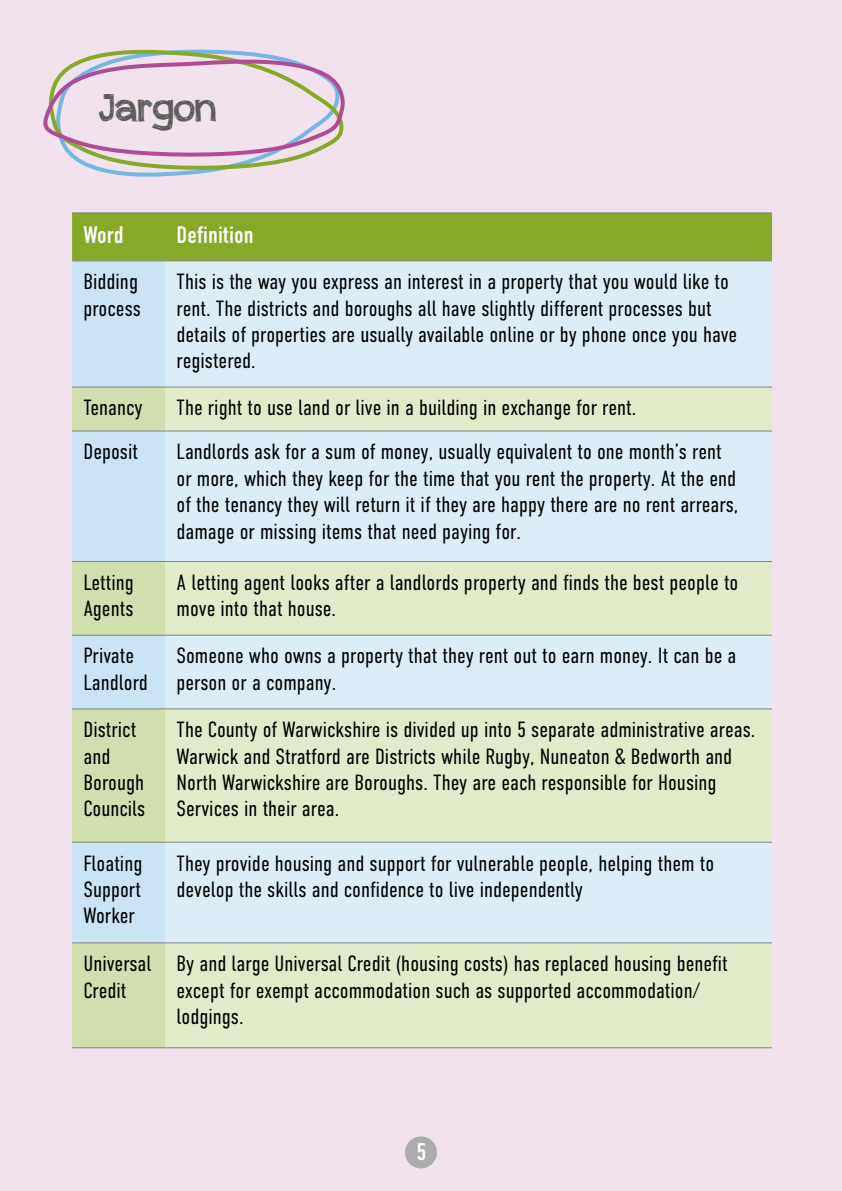
<style>
.page{position:relative;width:842px;height:1191px;background:#f2e2ee}
.page>*{position:absolute;margin:0;border:0;box-sizing:border-box;transform-origin:0 0}
.t1{font:38px "appleberry";color:#5a5a59}
.t2{font:24px "DIN Condensed";color:#fff}
.t3{font:300 22px/26.4px "DIN Condensed";color:#000}
</style>
<div class="page">
<div style="left:405px;top:1136px;width:32px;height:32px;background:#acacac;border-radius:50%"></div>
<svg style="left:43px;top:50px;width:302px;height:127px"></svg>
<div style="left:72px;top:214px;width:700px;height:46px;background:#86a929"></div>
<div style="left:72px;top:261px;width:93px;height:681px;background:#cae3f5"></div>
<div style="left:165px;top:261px;width:607px;height:681px;background:#dcedf8"></div>
<svg style="left:72px;top:388px;width:93px;height:454px;background:#cddfcd"></svg>
<svg style="left:165px;top:388px;width:607px;height:454px;background:#deeadd"></svg>
<div style="left:72px;top:943px;width:93px;height:104px;background:#d1deae"></div>
<div style="left:165px;top:943px;width:607px;height:104px;background:#e1eac9"></div>
<hr style="left:72px;top:213px;width:93px;height:1px;background:#838382">
<hr style="left:165px;top:213px;width:607px;height:1px;background:#838382">
<hr style="left:72px;top:260px;width:93px;height:1px;background:#838382">
<hr style="left:165px;top:260px;width:607px;height:1px;background:#838382">
<hr style="left:72px;top:387px;width:93px;height:1px;background:#838382">
<hr style="left:165px;top:387px;width:607px;height:1px;background:#838382">
<hr style="left:72px;top:431px;width:93px;height:1px;background:#838382">
<hr style="left:165px;top:431px;width:607px;height:1px;background:#838382">
<hr style="left:72px;top:561px;width:93px;height:1px;background:#838382">
<hr style="left:165px;top:561px;width:607px;height:1px;background:#838382">
<hr style="left:72px;top:635px;width:93px;height:1px;background:#838382">
<hr style="left:165px;top:635px;width:607px;height:1px;background:#838382">
<hr style="left:72px;top:708px;width:93px;height:1px;background:#838382">
<hr style="left:165px;top:708px;width:607px;height:1px;background:#838382">
<hr style="left:72px;top:842px;width:93px;height:1px;background:#838382">
<hr style="left:165px;top:842px;width:607px;height:1px;background:#838382">
<hr style="left:72px;top:942px;width:93px;height:1px;background:#838382">
<hr style="left:165px;top:942px;width:607px;height:1px;background:#838382">
<hr style="left:72px;top:1047px;width:93px;height:1px;background:#838382">
<hr style="left:165px;top:1047px;width:607px;height:1px;background:#838382">
<h1 class="t1" style="left:99px;top:81px;width:119px">Jargon</h1>
<p class="t2" style="left:83px;top:221px;width:42px">Word</p>
<p class="t2" style="left:177px;top:221px;width:79px">Definition</p>
<p class="t3" style="left:83px;top:268px;width:59px">Bidding process</p>
<p class="t3" style="left:177px;top:268px;width:562px">This is the way you express an interest in a property that you would like to rent. The districts and boroughs all have slightly different processes but details of properties are usually available online or by phone once you have registered.</p>
<p class="t3" style="left:83px;top:395px;width:61px">Tenancy</p>
<p class="t3" style="left:177px;top:395px;width:461px">The right to use land or live in a building in exchange for rent.</p>
<p class="t3" style="left:83px;top:438px;width:56px">Deposit</p>
<p class="t3" style="left:177px;top:438px;width:564px">Landlords ask for a sum of money, usually equivalent to one month’s rent or more, which they keep for the time that you rent the property. At the end of the tenancy they will return it if they are happy there are no rent arrears, damage or missing items that need paying for.</p>
<p class="t3" style="left:83px;top:569px;width:52px">Letting<br>Agents</p>
<p class="t3" style="left:177px;top:569px;width:563px">A letting agent looks after a landlords property and finds the best people to move into that house.</p>
<p class="t3" style="left:83px;top:643px;width:66px">Private<br>Landlord</p>
<p class="t3" style="left:177px;top:643px;width:561px">Someone who owns a property that they rent out to earn money. It can be a person or a company.</p>
<p class="t3" style="left:83px;top:716px;width:63px">District and<br>Borough<br>Councils</p>
<p class="t3" style="left:177px;top:716px;width:580px">The County of Warwickshire is divided up into 5 separate administrative areas.<br>Warwick and Stratford are Districts while Rugby, Nuneaton &amp; Bedworth and North Warwickshire are Boroughs. They are each responsible for Housing Services in their area.</p>
<p class="t3" style="left:83px;top:850px;width:60px;text-align:justify">Floating Support Worker</p>
<p class="t3" style="left:177px;top:850px;width:539px">They provide housing and support for vulnerable people, helping them to develop the skills and confidence to live independently</p>
<p class="t3" style="left:83px;top:950px;width:69px">Universal<br>Credit</p>
<p class="t3" style="left:177px;top:950px;width:553px">By and large Universal Credit (housing costs) has replaced housing benefit except for exempt accommodation such as supported accommodation/ lodgings.</p>
<p class="t2" style="left:416px;top:1138px;width:12px">5</p>
</div>
